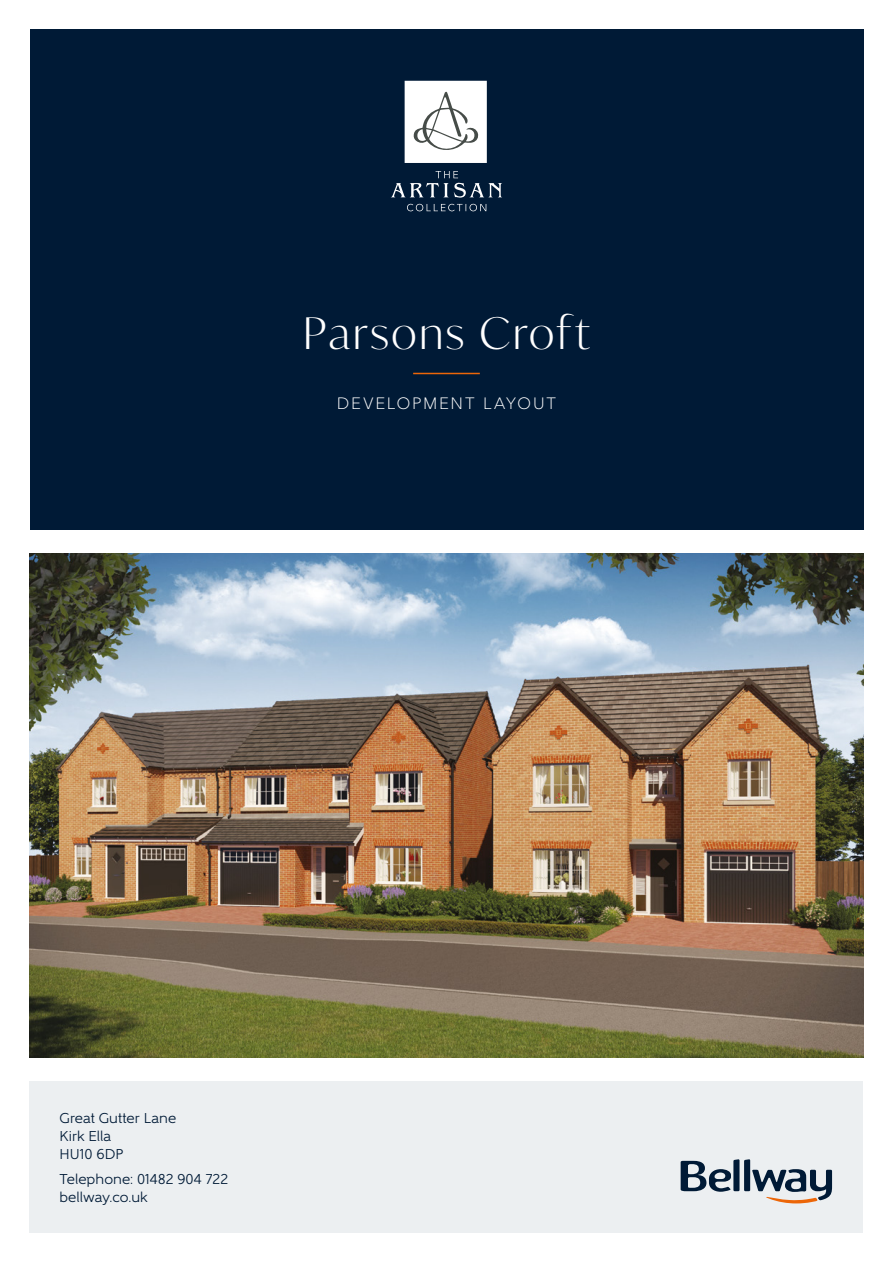
<style>
.page{position:relative;width:893px;height:1263px;background:#fff}
.page>*{position:absolute;margin:0;border:0;box-sizing:border-box;transform-origin:0 0}
.t1{font:300 43.5px "Ivy Mode";letter-spacing:.06em;color:#fff}
.t2{font:300 16.5px "Gentleman 400";letter-spacing:.11em;color:#fff}
.t3{font:14.25px/18px "Gentleman 500";letter-spacing:.005em;color:#001a36}
</style>
<div class="page">
<img style="left:30px;top:553px;width:833px;height:505px">
<div style="left:30px;top:1081px;width:833px;height:152px;background:#eceff1"></div>
<div style="left:30px;top:30px;width:833px;height:500px;background:#001a36"></div>
<svg style="left:391px;top:81px;width:111px;height:130px"></svg>
<hr style="left:413px;top:373px;width:67px;height:1px;background:#ec6608">
<svg style="left:681px;top:1159px;width:151px;height:44px"></svg>
<p class="t1" style="left:303px;top:304px;width:288px">Parsons Croft</p>
<p class="t2" style="left:337px;top:393px;width:221px">DEVELOPMENT LAYOUT</p>
<p class="t3" style="left:60px;top:1109px;width:118px">Great Gutter Lane<br>Kirk Ella<br>HU10 6DP</p>
<p class="t3" style="left:60px;top:1170px;width:170px">Telephone: 01482 904 722</p>
<p class="t3" style="left:60px;top:1188px;width:90px">bellway.co.uk</p>
</div>
